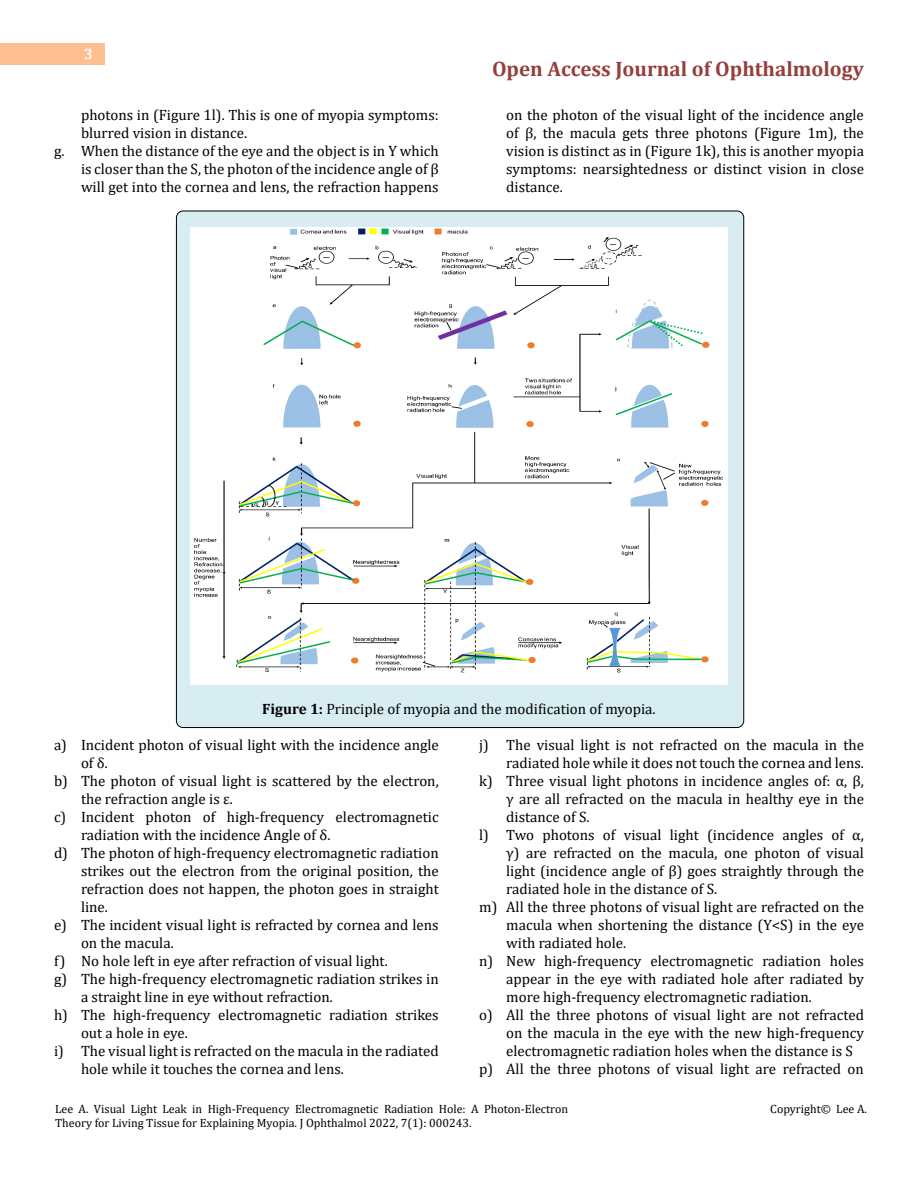
<style>
.page{position:relative;width:918px;height:1188px;background:#fff}
.page>*{position:absolute;margin:0;border:0;box-sizing:border-box;transform-origin:0 0}
.t1{font:700 21px "Cambria";color:#953f3c}
.t2{font:15px/18px "Cambria";color:#000;text-align:justify}
.t3{font:700 15px "Cambria";color:#fff}
.t4{font:12px/14.4px "Cambria";color:#000}
.s1{font-weight:700}
</style>
<div class="page">
<div style="left:0;top:43px;width:105px;height:21px;background:#ffbf91"></div>
<div style="left:176px;top:211px;width:568px;height:517px;background:#d8edf2;border-radius:7px"></div>
<img style="left:191px;top:228px;width:536px;height:456px">
<p class="t3" style="left:84px;top:44px;width:10px">3</p>
<p class="t2" style="left:81px;top:105px;width:359px">photons in (Figure 1l). This is one of myopia symptoms:</p>
<p class="t2" style="left:81px;top:123px;width:168px">blurred vision in distance.</p>
<p class="t2" style="left:54px;top:141px;width:386px">g. When the distance of the eye and the object is in Y which</p>
<p class="t2" style="left:81px;top:159px;width:359px">is closer than the S, the photon of the incidence angle of β</p>
<p class="t2" style="left:81px;top:177px;width:359px">will get into the cornea and lens, the refraction happens</p>
<h1 class="t1" style="left:492px;top:54px;width:373px">Open Access Journal of Ophthalmology</h1>
<p class="t2" style="left:506px;top:105px;width:359px">on the photon of the visual light of the incidence angle of β, the macula gets three photons (Figure 1m), the vision is distinct as in (Figure 1k), this is another myopia symptoms: nearsightedness or distinct vision in close distance.</p>
<p class="t2" style="left:262px;top:699px;width:395px"><span class="s1">Figure 1:</span> Principle of myopia and the modification of myopia.</p>
<p class="t2" style="left:54px;top:735px;width:386px">a) Incident photon of visual light with the incidence angle</p>
<p class="t2" style="left:81px;top:753px;width:28px">of δ.</p>
<p class="t2" style="left:54px;top:771px;width:386px">b) The photon of visual light is scattered by the electron,</p>
<p class="t2" style="left:81px;top:789px;width:153px">the refraction angle is ε.</p>
<p class="t2" style="left:54px;top:807px;width:386px">c) Incident photon of high-frequency electromagnetic</p>
<p class="t2" style="left:81px;top:825px;width:251px">radiation with the incidence Angle of δ.</p>
<p class="t2" style="left:54px;top:843px;width:386px">d) The photon of high-frequency electromagnetic radiation</p>
<p class="t2" style="left:81px;top:861px;width:359px">strikes out the electron from the original position, the</p>
<p class="t2" style="left:81px;top:879px;width:359px">refraction does not happen, the photon goes in straight</p>
<p class="t2" style="left:81px;top:897px;width:29px">line.</p>
<p class="t2" style="left:54px;top:915px;width:386px">e) The incident visual light is refracted by cornea and lens</p>
<p class="t2" style="left:81px;top:933px;width:94px">on the macula.</p>
<p class="t2" style="left:54px;top:951px;width:336px">f) No hole left in eye after refraction of visual light.</p>
<p class="t2" style="left:54px;top:969px;width:386px">g) The high-frequency electromagnetic radiation strikes in</p>
<p class="t2" style="left:81px;top:987px;width:253px">a straight line in eye without refraction.</p>
<p class="t2" style="left:54px;top:1005px;width:386px">h) The high-frequency electromagnetic radiation strikes</p>
<p class="t2" style="left:81px;top:1023px;width:108px">out a hole in eye.</p>
<p class="t2" style="left:54px;top:1041px;width:386px">i) The visual light is refracted on the macula in the radiated</p>
<p class="t2" style="left:81px;top:1059px;width:264px">hole while it touches the cornea and lens.</p>
<p class="t2" style="left:479px;top:735px;width:386px">j) The visual light is not refracted on the macula in the</p>
<p class="t2" style="left:506px;top:753px;width:359px">radiated hole while it does not touch the cornea and lens.</p>
<p class="t2" style="left:479px;top:771px;width:386px">k) Three visual light photons in incidence angles of: α, β,</p>
<p class="t2" style="left:506px;top:789px;width:359px">γ are all refracted on the macula in healthy eye in the</p>
<p class="t2" style="left:506px;top:807px;width:85px">distance of S.</p>
<p class="t2" style="left:479px;top:825px;width:386px">l) Two photons of visual light (incidence angles of α,</p>
<p class="t2" style="left:506px;top:843px;width:359px">γ) are refracted on the macula, one photon of visual</p>
<p class="t2" style="left:506px;top:861px;width:359px">light (incidence angle of β) goes straightly through the</p>
<p class="t2" style="left:506px;top:879px;width:212px">radiated hole in the distance of S.</p>
<p class="t2" style="left:479px;top:897px;width:386px">m) All the three photons of visual light are refracted on the</p>
<p class="t2" style="left:506px;top:915px;width:359px">macula when shortening the distance (Y&lt;S) in the eye</p>
<p class="t2" style="left:506px;top:933px;width:122px">with radiated hole.</p>
<p class="t2" style="left:479px;top:951px;width:386px">n) New high-frequency electromagnetic radiation holes</p>
<p class="t2" style="left:506px;top:969px;width:359px">appear in the eye with radiated hole after radiated by</p>
<p class="t2" style="left:506px;top:987px;width:307px">more high-frequency electromagnetic radiation.</p>
<p class="t2" style="left:479px;top:1005px;width:386px">o) All the three photons of visual light are not refracted</p>
<p class="t2" style="left:506px;top:1023px;width:359px">on the macula in the eye with the new high-frequency</p>
<p class="t2" style="left:506px;top:1041px;width:348px">electromagnetic radiation holes when the distance is S</p>
<p class="t2" style="left:479px;top:1059px;width:386px">p) All the three photons of visual light are refracted on</p>
<p class="t4" style="left:55px;top:1102px;width:515px">Lee A. Visual Light Leak in High-Frequency Electromagnetic Radiation Hole: A Photon-Electron<br>Theory for Living Tissue for Explaining Myopia. J Ophthalmol 2022, 7(1): 000243.</p>
<p class="t4" style="left:770px;top:1102px;width:98px">Copyright© Lee A.</p>
</div>
